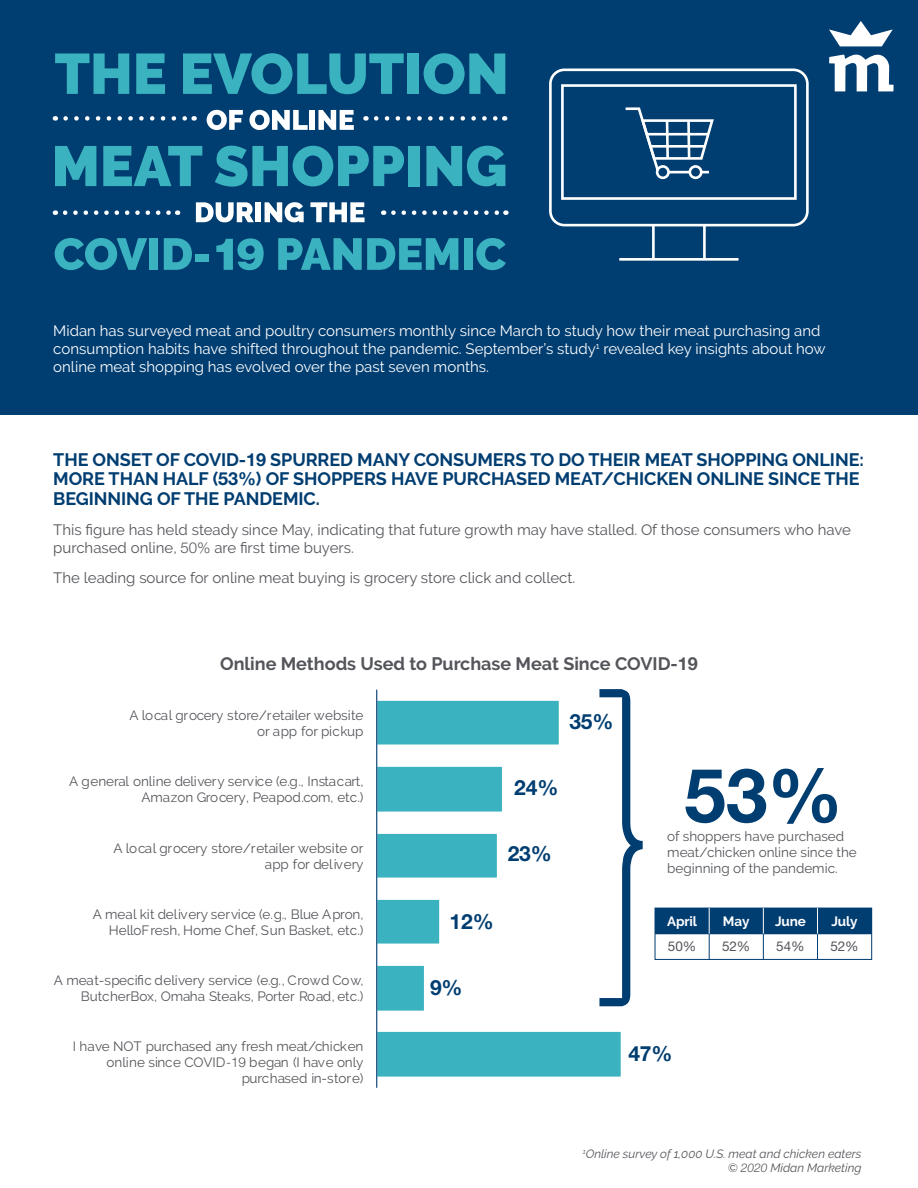
<style>
.page{position:relative;width:918px;height:1188px;background:#fff}
.page>*{position:absolute;margin:0;border:0;box-sizing:border-box;transform-origin:0 0}
.t1{font:700 75px "Helvetica Neue LT Std";color:#003d71}
.t2{font:700 21px "Helvetica Neue LT Std";letter-spacing:-.005em;color:#003d71}
.t3{font:700 18px/19.5px "Raleway";letter-spacing:-.005em;color:#003d71}
.t4{font:700 18px "Raleway";color:#54555a}
.t5{font:15px/18px "Raleway";color:#fff}
.t6{font:15px/18px "Raleway";color:#54555a}
.t7{font:13.5px/16.2px "Raleway";color:#54555a;text-align:right}
.t8{font:700 13.5px "Raleway";letter-spacing:-.01em;color:#fff}
.t9{font:13.5px "Helvetica Neue LT Std";letter-spacing:-.01em;color:#54555a}
.t10{font:italic 12px/14.4px "Raleway";color:#54555a;text-align:right}
.s1{font-family:"Helvetica Neue LT Std"}
.s2{font-family:"Helvetica Neue LT Std";font-weight:300}
</style>
<div class="page">
<div style="left:0;top:0;width:918px;height:414px;background:#003d71"></div>
<svg style="left:829px;top:21px;width:64px;height:25px"></svg>
<svg style="left:829px;top:55px;width:65px;height:36px"></svg>
<svg style="left:377px;top:701px;width:244px;height:376px"></svg>
<hr style="left:376px;top:690px;width:1px;height:398px;background:#003d71">
<div style="left:655px;top:908px;width:217px;height:26px;background:#003d71"></div>
<div style="left:655px;top:908px;width:217px;height:52px;border:1px solid #003d71"></div>
<hr style="left:655px;top:933px;width:217px;height:1px;background:#003d71">
<hr style="left:817px;top:908px;width:1px;height:51px;background:#003d71">
<hr style="left:763px;top:908px;width:1px;height:51px;background:#003d71">
<hr style="left:709px;top:908px;width:1px;height:51px;background:#003d71">
<svg style="left:817px;top:908px;width:1px;height:26px"></svg>
<svg style="left:763px;top:908px;width:1px;height:26px"></svg>
<svg style="left:709px;top:908px;width:1px;height:26px"></svg>
<svg style="left:599px;top:689px;width:44px;height:317px"></svg>
<div style="left:549px;top:69px;width:260px;height:157px;border:3px solid #fff;border-radius:14px"></div>
<hr style="left:652px;top:225px;width:3px;height:34px;background:#fff">
<hr style="left:703px;top:225px;width:3px;height:34px;background:#fff">
<hr style="left:619px;top:258px;width:120px;height:3px;background:#fff">
<div style="left:561px;top:84px;width:236px;height:116px;border:3px solid #fff"></div>
<div style="left:656px;top:165px;width:14px;height:14px;border:3px solid #fff;border-radius:50%"></div>
<div style="left:689px;top:165px;width:14px;height:14px;border:3px solid #fff;border-radius:50%"></div>
<svg style="left:625px;top:107px;width:89px;height:66px"></svg>
<svg style="left:55px;top:53px;width:74px;height:41px"></svg>
<svg style="left:136px;top:53px;width:29px;height:41px"></svg>
<svg style="left:183px;top:53px;width:221px;height:41px"></svg>
<div style="left:408px;top:53px;width:11px;height:41px;background:#3bb2bf"></div>
<svg style="left:424px;top:53px;width:81px;height:41px"></svg>
<svg style="left:207px;top:110px;width:36px;height:20px"></svg>
<svg style="left:249px;top:110px;width:59px;height:20px"></svg>
<div style="left:310px;top:110px;width:5px;height:20px;background:#fff"></div>
<svg style="left:318px;top:110px;width:36px;height:20px"></svg>
<svg style="left:55px;top:146px;width:41px;height:40px"></svg>
<svg style="left:103px;top:146px;width:99px;height:40px"></svg>
<svg style="left:215px;top:146px;width:189px;height:41px"></svg>
<div style="left:409px;top:146px;width:11px;height:40px;background:#3bb2bf"></div>
<svg style="left:426px;top:146px;width:79px;height:40px"></svg>
<svg style="left:196px;top:202px;width:58px;height:20px"></svg>
<div style="left:256px;top:202px;width:5px;height:20px;background:#fff"></div>
<svg style="left:265px;top:202px;width:39px;height:20px"></svg>
<svg style="left:310px;top:202px;width:55px;height:20px"></svg>
<svg style="left:55px;top:238px;width:92px;height:32px"></svg>
<div style="left:150px;top:238px;width:8px;height:32px;background:#3bb2bf"></div>
<svg style="left:164px;top:238px;width:28px;height:32px"></svg>
<div style="left:195px;top:254px;width:14px;height:8px;background:#3bb2bf"></div>
<svg style="left:216px;top:238px;width:48px;height:32px"></svg>
<svg style="left:278px;top:238px;width:180px;height:32px"></svg>
<div style="left:464px;top:238px;width:9px;height:32px;background:#3bb2bf"></div>
<svg style="left:476px;top:238px;width:30px;height:32px"></svg>
<svg style="left:66px;top:116px;width:121px;height:5px"></svg>
<svg style="left:376px;top:116px;width:129px;height:5px"></svg>
<svg style="left:65px;top:210px;width:113px;height:5px"></svg>
<svg style="left:393px;top:210px;width:113px;height:5px"></svg>
<p class="t5" style="left:53px;top:321px;width:774px">Midan has surveyed meat and poultry consumers monthly since March to study how their meat purchasing and consumption habits have shifted throughout the pandemic. September’s study<sup>1</sup> revealed key insights about how online meat shopping has evolved over the past seven months.</p>
<h3 class="t3" style="left:53px;top:450px;width:812px">THE ONSET OF COVID<span class="s1">-19</span> SPURRED MANY CONSUMERS TO DO THEIR MEAT SHOPPING ONLINE:<br>MORE THAN HALF (<span class="s1">53%</span>) OF SHOPPERS HAVE PURCHASED MEAT/CHICKEN ONLINE SINCE THE<br>BEGINNING OF THE PANDEMIC.</h3>
<p class="t6" style="left:53px;top:520px;width:799px">This figure has held steady since May, indicating that future growth may have stalled. Of those consumers who have purchased online, <span class="s2">50%</span> are first time buyers.</p>
<p class="t6" style="left:53px;top:568px;width:524px">The leading source for online meat buying is grocery store click and collect.</p>
<h3 class="t4" style="left:220px;top:654px;width:479px">Online Methods Used to Purchase Meat Since COVID<span class="s1">-19</span></h3>
<p class="t7" style="left:129px;top:707px;width:236px">A local grocery store/retailer website or app for pickup</p>
<p class="t7" style="left:69px;top:773px;width:296px">A general online delivery service (e.g., Instacart,<br>Amazon Grocery, Peapod.com, etc.)</p>
<p class="t7" style="left:113px;top:840px;width:252px">A local grocery store/retailer website or app for delivery</p>
<p class="t7" style="left:93px;top:906px;width:272px">A meal kit delivery service (e.g., Blue Apron,<br>HelloFresh, Home Chef, Sun Basket, etc.)</p>
<p class="t7" style="left:54px;top:972px;width:311px">A meat-specific delivery service (e.g., Crowd Cow,<br>ButcherBox, Omaha Steaks, Porter Road, etc.)</p>
<p class="t7" style="left:73px;top:1038px;width:292px">I have NOT purchased any fresh meat/chicken online since COVID<span class="s2">-19</span> began (I have only purchased in-store)</p>
<h2 class="t2" style="left:569px;top:709px;width:46px">35%</h2>
<h2 class="t2" style="left:514px;top:775px;width:46px">24%</h2>
<h2 class="t2" style="left:508px;top:841px;width:46px">23%</h2>
<h2 class="t2" style="left:450px;top:908px;width:46px">12%</h2>
<h2 class="t2" style="left:430px;top:974px;width:34px">9%</h2>
<h1 class="t1" style="left:684px;top:749px;width:160px">53%</h1>
<p class="t7" style="left:667px;top:828px;width:191px;text-align:left">of shoppers have purchased meat/chicken online since the beginning of the pandemic.</p>
<p class="t8" style="left:667px;top:913px;width:32px">April</p>
<p class="t8" style="left:723px;top:913px;width:28px">May</p>
<p class="t8" style="left:775px;top:913px;width:32px">June</p>
<p class="t8" style="left:831px;top:913px;width:28px">July</p>
<p class="t9" style="left:668px;top:938px;width:30px">50%</p>
<p class="t9" style="left:722px;top:938px;width:30px">52%</p>
<p class="t9" style="left:776px;top:938px;width:30px">54%</p>
<p class="t9" style="left:830px;top:938px;width:30px">52%</p>
<h2 class="t2" style="left:628px;top:1040px;width:46px">47%</h2>
<p class="t10" style="left:583px;top:1146px;width:280px"><sup>1</sup>Online survey of 1,000 U.S. meat and chicken eaters © <span class="s2">2020</span> Midan Marketing</p>
</div>
